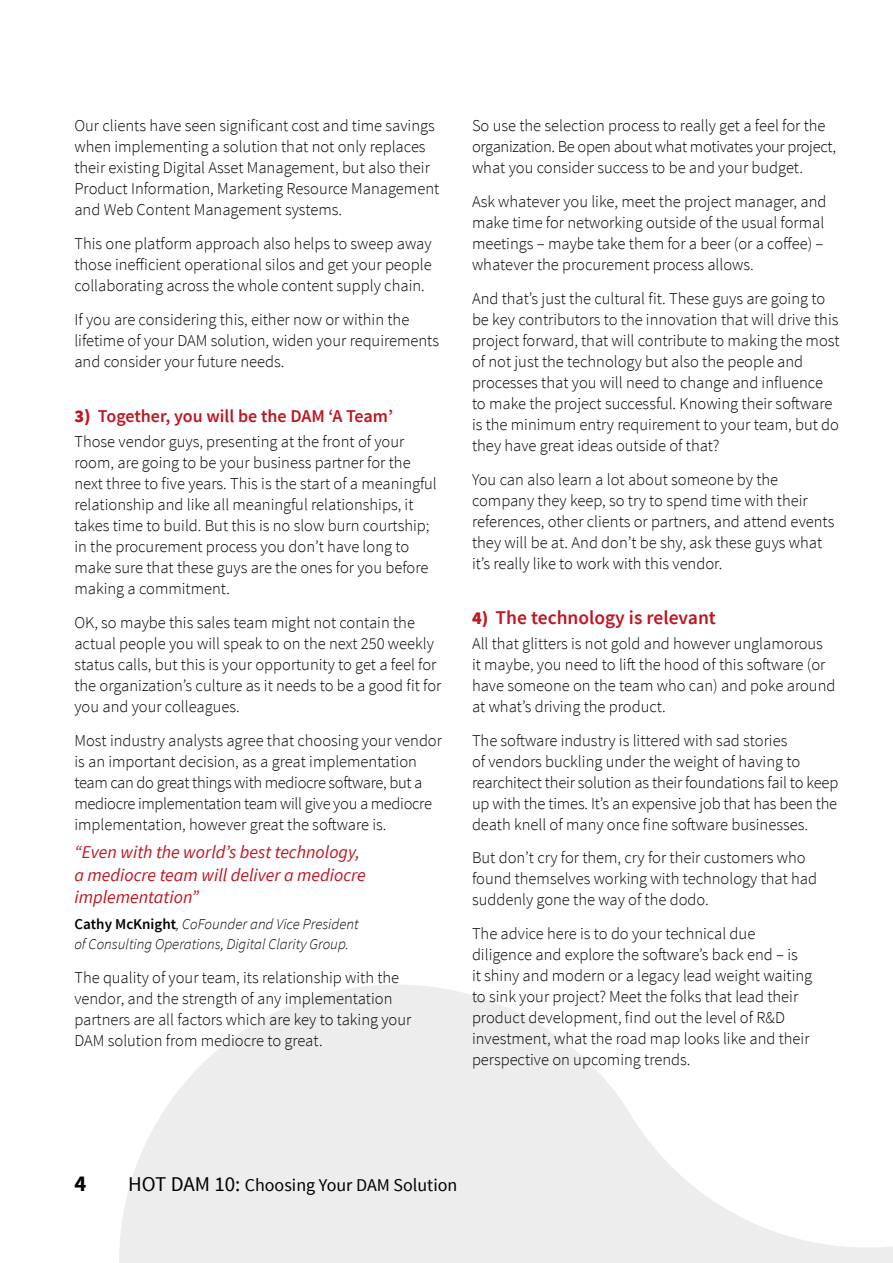
<style>
.page{position:relative;width:893px;height:1263px;background:#fff}
.page>*{position:absolute;margin:0;border:0;box-sizing:border-box;transform-origin:0 0}
.t1{font:700 22.5px "Source Sans Pro";color:#000}
.t2{font:600 19.5px "Source Sans Pro";color:#be1622}
.t3{font:italic 18px/22.5px "Source Sans Pro";color:#be1622}
.t4{font:600 18px "Source Sans Pro";color:#be1622}
.t5{font:18px "Source Sans Pro";color:#000}
.t6{font:300 16.5px/21px "Source Sans Pro";color:#000}
.t7{font:italic 300 15px/19.5px "Source Sans Pro";color:#000}
.s1{font-weight:900}
.s2{font-weight:600;font-style:normal}
.s3{font-weight:900;font-size:18px}
.s4{font-size:21px}
</style>
<div class="page">
<svg style="left:119px;top:984px;width:774px;height:279px;fill:#ededed"></svg>
<p class="t6" style="left:74px;top:116px;width:366px">Our clients have seen significant cost and time savings when implementing a solution that not only replaces their existing Digital Asset Management, but also their Product Information, Marketing Resource Management and Web Content Management systems.</p>
<p class="t6" style="left:74px;top:233px;width:359px;text-align:justify">This one platform approach also helps to sweep away those inefficient operational silos and get your people collaborating across the whole content supply chain.</p>
<p class="t6" style="left:74px;top:309px;width:366px">If you are considering this, either now or within the lifetime of your DAM solution, widen your requirements and consider your future needs.</p>
<p class="t4" style="left:74px;top:404px;width:320px"><span class="s1">3)</span> Together, you will be the DAM ‘A Team’</p>
<p class="t6" style="left:74px;top:431px;width:364px">Those vendor guys, presenting at the front of your room, are going to be your business partner for the next three to five years. This is the start of a meaningful relationship and like all meaningful relationships, it takes time to build. But this is no slow burn courtship; in the procurement process you don’t have long to make sure that these guys are the ones for you before making a commitment.</p>
<p class="t6" style="left:74px;top:612px;width:369px">OK, so maybe this sales team might not contain the actual people you will speak to on the next 250 weekly status calls, but this is your opportunity to get a feel for the organization’s culture as it needs to be a good fit for you and your colleagues.</p>
<p class="t6" style="left:74px;top:730px;width:369px">Most industry analysts agree that choosing your vendor is an important decision, as a great implementation team can do great things with mediocre software, but a mediocre implementation team will give you a mediocre implementation, however great the software is.</p>
<p class="t3" style="left:74px;top:841px;width:293px">“Even with the world’s best technology, a mediocre team will deliver a mediocre implementation”</p>
<p class="t7" style="left:74px;top:915px;width:286px"><span class="s2">Cathy McKnight</span>, CoFounder and Vice President of Consulting Operations, Digital Clarity Group.</p>
<p class="t6" style="left:74px;top:967px;width:338px">The quality of your team, its relationship with the vendor, and the strength of any implementation partners are all factors which are key to taking your DAM solution from mediocre to great.</p>
<p class="t6" style="left:472px;top:116px;width:366px">So use the selection process to really get a feel for the organization. Be open about what motivates your project, what you consider success to be and your budget.</p>
<p class="t6" style="left:472px;top:191px;width:356px">Ask whatever you like, meet the project manager, and make time for networking outside of the usual formal meetings – maybe take them for a beer (or a coffee) – whatever the procurement process allows.</p>
<p class="t6" style="left:472px;top:288px;width:369px">And that’s just the cultural fit. These guys are going to be key contributors to the innovation that will drive this project forward, that will contribute to making the most of not just the technology but also the people and processes that you will need to change and influence to make the project successful. Knowing their software is the minimum entry requirement to your team, but do they have great ideas outside of that?</p>
<p class="t6" style="left:472px;top:469px;width:364px">You can also learn a lot about someone by the company they keep, so try to spend time with their references, other clients or partners, and attend events they will be at. And don’t be shy, ask these guys what it’s really like to work with this vendor.</p>
<p class="t2" style="left:472px;top:605px;width:245px"><span class="s3">4)</span> The technology is relevant</p>
<p class="t6" style="left:472px;top:633px;width:365px">All that glitters is not gold and however unglamorous it maybe, you need to lift the hood of this software (or have someone on the team who can) and poke around at what’s driving the product.</p>
<p class="t6" style="left:472px;top:730px;width:368px">The software industry is littered with sad stories<br>of vendors buckling under the weight of having to rearchitect their solution as their foundations fail to keep up with the times. It’s an expensive job that has been the death knell of many once fine software businesses.</p>
<p class="t6" style="left:472px;top:847px;width:347px">But don’t cry for them, cry for their customers who found themselves working with technology that had suddenly gone the way of the dodo.</p>
<p class="t6" style="left:472px;top:923px;width:342px">The advice here is to do your technical due diligence and explore the software’s back end – is<br>it shiny and modern or a legacy lead weight waiting to sink your project? Meet the folks that lead their product development, find out the level of R&amp;D investment, what the road map looks like and their perspective on upcoming trends.</p>
<h1 class="t1" style="left:74px;top:1169px;width:13px">4</h1>
<p class="t5" style="left:128px;top:1173px;width:331px"><span class="s4">HOT DAM 10:</span> Choosing Your DAM Solution</p>
</div>
